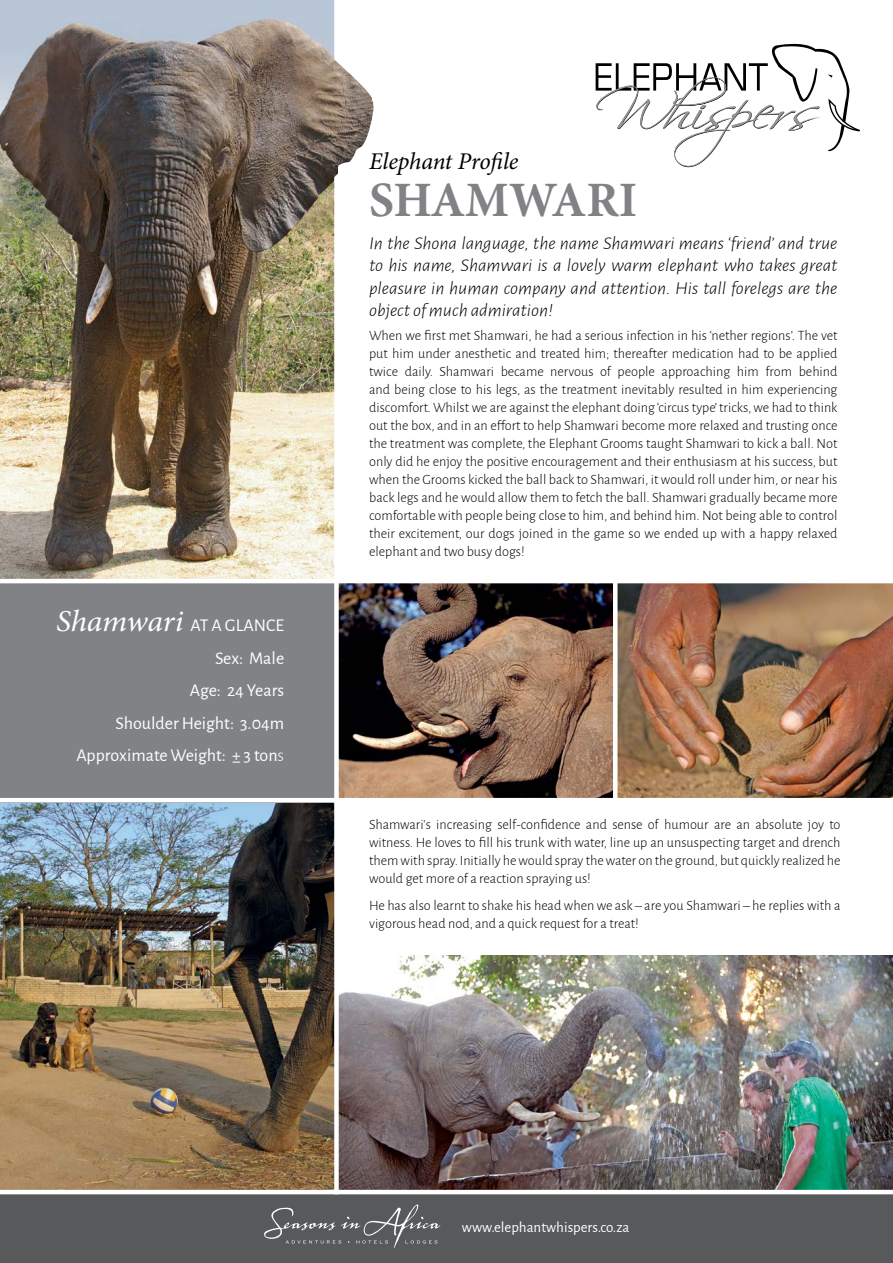
<style>
.page{position:relative;width:893px;height:1263px;background:#fff}
.page>*{position:absolute;margin:0;border:0;box-sizing:border-box;transform-origin:0 0}
.t1{font:700 49.5px "Minion Pro";color:#808285}
.t2{font:italic 24px "Minion Pro";letter-spacing:-.005em;color:#000}
.t3{font:italic 300 18px/22.5px "Alegreya Sans";color:#000;text-align:justify;scale:1.1 1}
.t4{font:18px/32.4px "Alegreya Sans";color:#fff;text-align:right}
.t5{font:15px "Alegreya Sans";color:#fff}
.t6{font:300 14.25px/18px "Alegreya Sans";color:#000;text-align:justify}
.s1{font-family:"Minion Pro";font-style:italic;font-size:30.3px}
.s2{font-weight:300}
</style>
<div class="page">
<img style="left:339px;top:955px;width:554px;height:235px">
<img style="left:0;top:0;width:334px;height:579px">
<img style="left:0;top:802px;width:334px;height:401px">
<img style="left:339px;top:583px;width:274px;height:215px">
<div style="left:0;top:581px;width:337px;height:221px;background:#808285"></div>
<div style="left:1px;top:1193px;width:892px;height:70px;background:#58595b"></div>
<img style="left:617px;top:583px;width:276px;height:215px">
<svg style="left:596px;top:43px;width:264px;height:124px"></svg>
<svg style="left:264px;top:1204px;width:176px;height:44px"></svg>
<hr style="left:0;top:579px;width:893px;height:4px;background:#fff">
<hr style="left:0;top:798px;width:893px;height:4px;background:#fff">
<hr style="left:0;top:1190px;width:893px;height:4px;background:#fff">
<div style="left:334px;top:0;width:5px;height:1194px;background:#fff"></div>
<img style="left:286px;top:27px;width:88px;height:206px">
<p class="t4" style="left:56px;top:609px;width:229px"><span class="s1">Shamwari</span> AT A GLANCE<br>Sex: Male<br>Age: 24 Years<br>Shoulder Height: 3.04m<br>Approximate Weight: ± 3 ton<span class="s2">s</span></p>
<h2 class="t2" style="left:369px;top:145px;width:151px">Elephant Profile</h2>
<h1 class="t1" style="left:369px;top:165px;width:270px">SHAMWARI</h1>
<p class="t3" style="left:369px;top:231px;width:427px">In the Shona language, the name Shamwari means ‘friend’ and true to his name, Shamwari is a lovely warm elephant who takes great pleasure in human company and attention. His tall forelegs are the object of much admiration!</p>
<p class="t6" style="left:369px;top:326px;width:470px">When we first met Shamwari, he had a serious infection in his ‘nether regions’. The vet put him under anesthetic and treated him; thereafter medication had to be applied twice daily. Shamwari became nervous of people approaching him from behind and being close to his legs, as the treatment inevitably resulted in him experiencing discomfort. Whilst we are against the elephant doing ‘circus type’ tricks, we had to think out the box, and in an effort to help Shamwari become more relaxed and trusting once the treatment was complete, the Elephant Grooms taught Shamwari to kick a ball. Not only did he enjoy the positive encouragement and their enthusiasm at his success, but when the Grooms kicked the ball back to Shamwari, it would roll under him, or near his back legs and he would allow them to fetch the ball. Shamwari gradually became more comfortable with people being close to him, and behind him. Not being able to control their excitement, our dogs joined in the game so we ended up with a happy relaxed elephant and two busy dogs!</p>
<p class="t6" style="left:369px;top:815px;width:473px">Shamwari’s increasing self-confidence and sense of humour are an absolute joy to witness. He loves to fill his trunk with water, line up an unsuspecting target and drench them with spray. Initially he would spray the water on the ground, but quickly realized he would get more of a reaction spraying us!</p>
<p class="t6" style="left:369px;top:896px;width:473px">He has also learnt to shake his head when we ask – are you Shamwari – he replies with a vigorous head nod, and a quick request for a treat!</p>
<p class="t5" style="left:462px;top:1217px;width:169px">www.elephantwhispers.co.za</p>
</div>
